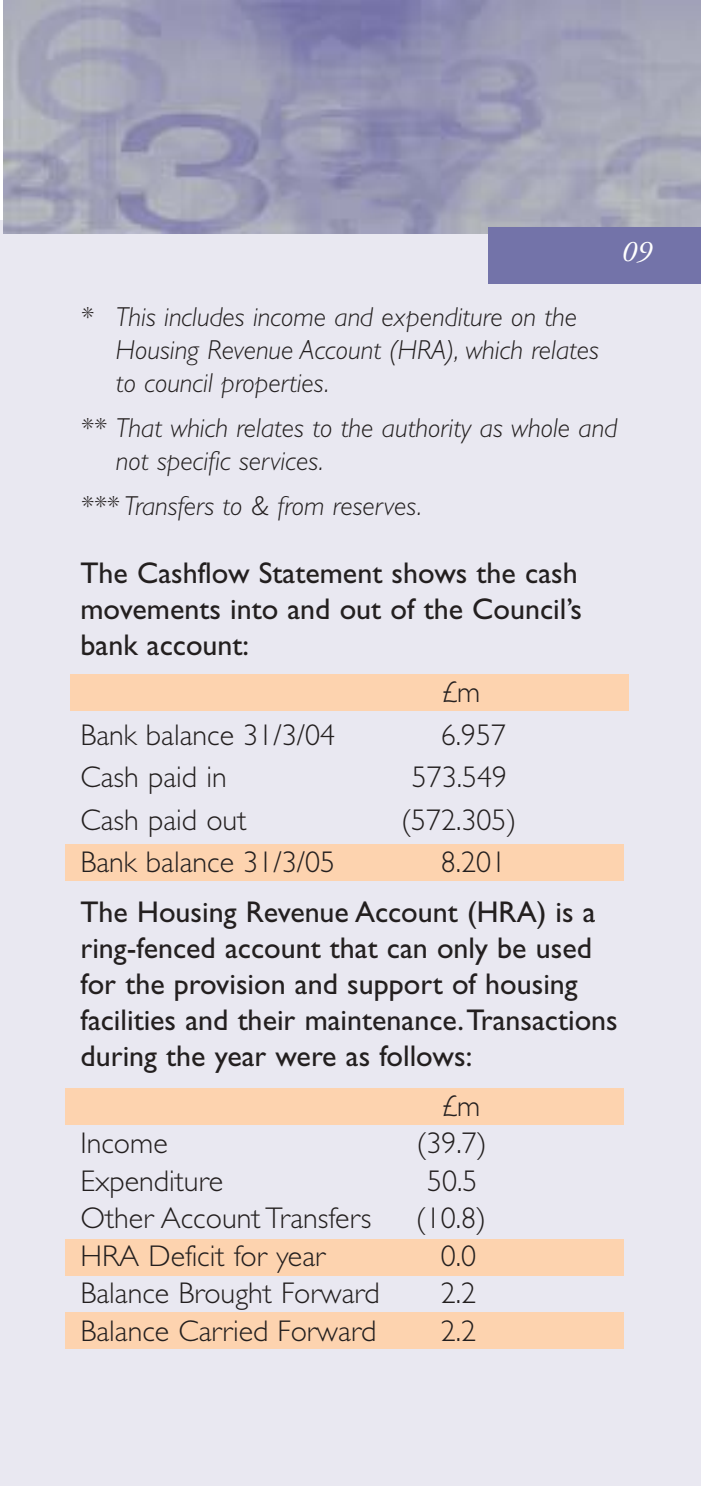
<style>
.page{position:relative;width:703px;height:1488px;background:#fff}
.page>*{position:absolute;margin:0;border:0;box-sizing:border-box;transform-origin:0 0}
.t1{font:30px/36px "Gill Sans";color:#231f1f}
.t2{font:300 30px "Gill Sans";color:#231f1f}
.t3{font:italic 30px "Adobe Garamond";color:#fff}
.t4{font:italic 300 27.5px/33px "Gill Sans";color:#231f1f}
</style>
<div class="page">
<div style="left:0;top:220px;width:700px;height:1265px;background:#e9e8f1"></div>
<div style="left:488px;top:227px;width:212px;height:56px;background:#7373a9"></div>
<div style="left:70px;top:674px;width:559px;height:36px;background:#fdd3af"></div>
<div style="left:65px;top:844px;width:559px;height:36px;background:#fdd3af"></div>
<div style="left:65px;top:1088px;width:559px;height:36px;background:#fdd3af"></div>
<div style="left:65px;top:1239px;width:559px;height:37px;background:#fdd3af"></div>
<div style="left:65px;top:1312px;width:559px;height:36px;background:#fdd3af"></div>
<p class="t3" style="left:621px;top:239px;width:31px">09</p>
<p class="t4" style="left:116px;top:303px;width:484px;text-indent:-35px">* This includes income and expenditure on the<br>Housing Revenue Account (HRA), which relates to council properties.</p>
<p class="t4" style="left:116px;top:414px;width:502px;text-indent:-35px">** That which relates to the authority as whole and not specific services.</p>
<p class="t4" style="left:80px;top:492px;width:342px">*** Transfers to &amp; from reserves.</p>
<p class="t1" style="left:80px;top:558px;width:503px">The Cashflow Statement shows the cash movements into and out of the Council’s bank account:</p>
<p class="t2" style="left:440px;top:681px;width:41px">£m</p>
<p class="t2" style="left:80px;top:724px;width:256px">Bank balance 31/3/04</p>
<p class="t2" style="left:440px;top:724px;width:67px">6.957</p>
<p class="t2" style="left:80px;top:766px;width:148px">Cash paid in</p>
<p class="t2" style="left:412px;top:766px;width:97px">573.549</p>
<p class="t2" style="left:80px;top:809px;width:167px">Cash paid out</p>
<p class="t2" style="left:401px;top:809px;width:117px">(572.305)</p>
<p class="t2" style="left:80px;top:851px;width:256px">Bank balance 31/3/05</p>
<p class="t2" style="left:440px;top:851px;width:67px">8.201</p>
<p class="t1" style="left:80px;top:897px;width:538px">The Housing Revenue Account (HRA) is a ring-fenced account that can only be used for the provision and support of housing facilities and their maintenance.Transactions during the year were as follows:</p>
<p class="t2" style="left:440px;top:1095px;width:41px">£m</p>
<p class="t2" style="left:80px;top:1133px;width:89px">Income</p>
<p class="t2" style="left:416px;top:1133px;width:72px">(39.7)</p>
<p class="t2" style="left:80px;top:1170px;width:144px">Expenditure</p>
<p class="t2" style="left:427px;top:1170px;width:52px">50.5</p>
<p class="t2" style="left:80px;top:1208px;width:292px">Other Account Transfers</p>
<p class="t2" style="left:416px;top:1208px;width:72px">(10.8)</p>
<p class="t2" style="left:80px;top:1245px;width:246px">HRA Deficit for year</p>
<p class="t2" style="left:440px;top:1245px;width:37px">0.0</p>
<p class="t2" style="left:80px;top:1283px;width:301px">Balance Brought Forward</p>
<p class="t2" style="left:440px;top:1283px;width:37px">2.2</p>
<p class="t2" style="left:80px;top:1320px;width:297px">Balance Carried Forward</p>
<p class="t2" style="left:440px;top:1320px;width:37px">2.2</p>
</div>
